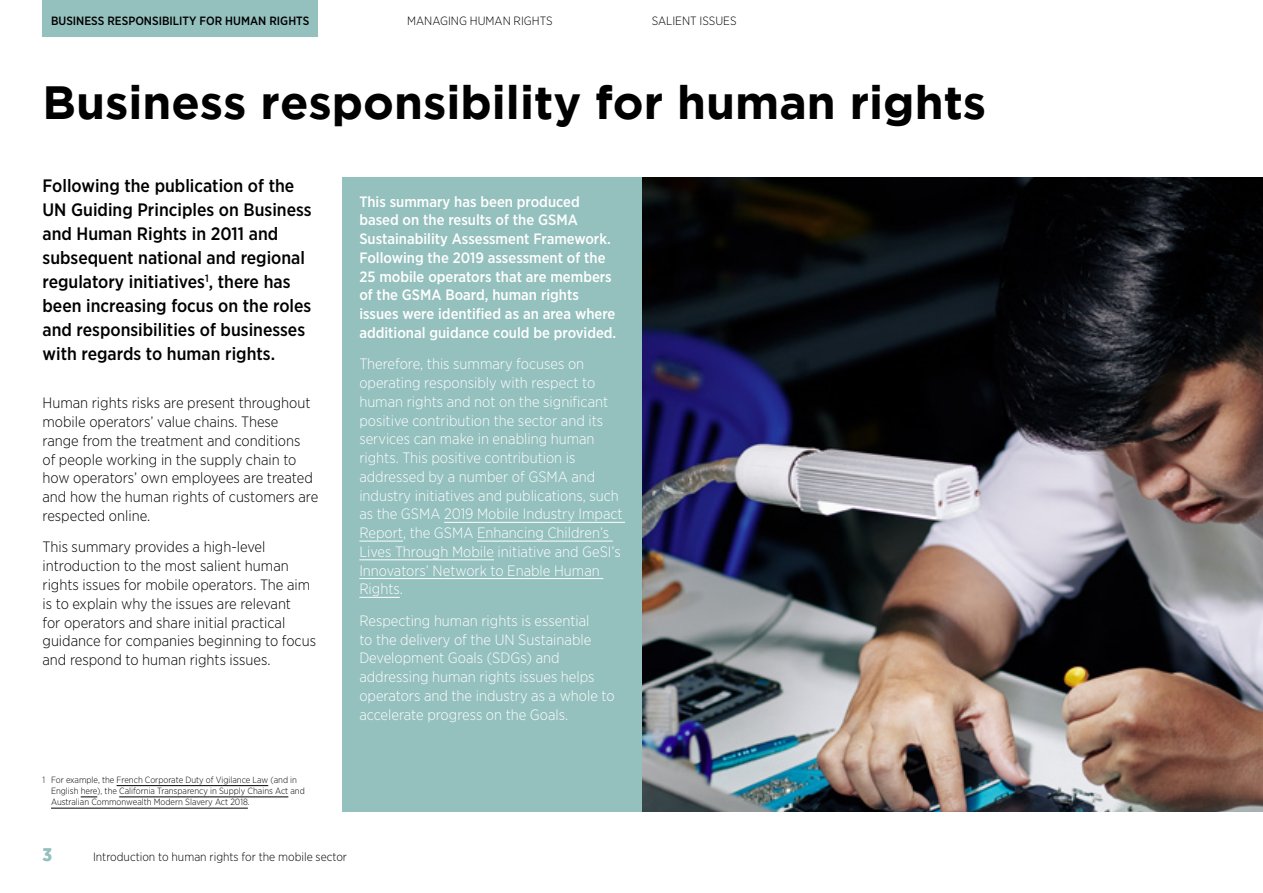
<style>
.page{position:relative;width:1263px;height:893px;background:#fff}
.page>*{position:absolute;margin:0;border:0;box-sizing:border-box;transform-origin:0 0}
.new_heading_level_H1{font:700 46.5px "Gotham";color:#000}
.Introduction{font:500 18px/24px "Gotham Narrow";color:#000}
.t1{font:700 18px "Gotham Narrow";color:#94c0be}
.Bodycopy_-_white{font:300 15px/18.8px "Gotham Narrow";color:#fff}
.Bodycopy{font:300 15px/18.8px "Gotham Narrow";color:#000}
.Bodycopy_-_white-2{font:500 15px/18.8px "Gotham Narrow";color:#fff}
.t2{font:300 12px "Gotham Narrow";color:#000}
.t3{font:500 12px "Gotham Narrow";color:#000}
.Footnotes{font:300 9px/11.2px "Gotham Narrow";color:#000}
</style>
<div class="page">
<img style="left:642px;top:178px;width:621px;height:634px">
<hr style="left:117px;top:785px;width:151px;height:1px;background:#000">
<svg style="left:81px;top:797px;width:16px;height:1px"></svg>
<hr style="left:119px;top:797px;width:169px;height:1px;background:#000">
<hr style="left:51px;top:808px;width:197px;height:1px;background:#000">
<div style="left:342px;top:178px;width:300px;height:634px;background:#94c0be"></div>
<hr style="left:444px;top:522px;width:181px;height:1px;background:#fff">
<hr style="left:359px;top:541px;width:44px;height:1px;background:#fff">
<hr style="left:477px;top:541px;width:136px;height:1px;background:#fff">
<hr style="left:359px;top:559px;width:135px;height:1px;background:#fff">
<hr style="left:359px;top:578px;width:244px;height:1px;background:#fff">
<hr style="left:359px;top:597px;width:41px;height:1px;background:#fff">
<div style="left:43px;top:0;width:275px;height:36px;background:#94c0be"></div>
<p class="t3" style="left:51px;top:14px;width:260px">BUSINESS RESPONSIBILITY FOR HUMAN RIGHTS</p>
<p class="t2" style="left:407px;top:14px;width:147px">MANAGING HUMAN RIGHTS</p>
<p class="t2" style="left:652px;top:14px;width:86px">SALIENT ISSUES</p>
<p class="new_heading_level_H1" style="left:43px;top:76px;width:945px">Business responsibility for human rights</p>
<p class="Introduction" style="left:43px;top:173px;width:271px">Following the publication of the UN Guiding Principles on Business and Human Rights in 2011 and subsequent national and regional regulatory initiatives<sup>1</sup>, there has been increasing focus on the roles and responsibilities of businesses with regards to human rights.</p>
<p class="Bodycopy" style="left:43px;top:393px;width:277px">Human rights risks are present throughout mobile operators’ value chains. These range from the treatment and conditions<br>of people working in the supply chain to how operators’ own employees are treated and how the human rights of customers are respected online.</p>
<p class="Bodycopy" style="left:43px;top:537px;width:275px">This summary provides a high-level introduction to the most salient human rights issues for mobile operators. The aim is to explain why the issues are relevant<br>for operators and share initial practical guidance for companies beginning to focus and respond to human rights issues.</p>
<p class="Bodycopy_-_white-2" style="left:359px;top:192px;width:259px">This summary has been produced based on the results of the GSMA Sustainability Assessment Framework.<br>Following the 2019 assessment of the 25 mobile operators that are members of the GSMA Board, human rights issues were identified as an area where additional guidance could be provided.</p>
<p class="Bodycopy_-_white" style="left:359px;top:354px;width:265px">Therefore, this summary focuses on operating responsibly with respect to human rights and not on the significant positive contribution the sector and its services can make in enabling human rights. This positive contribution is addressed by a number of GSMA and industry initiatives and publications, such as the GSMA 2019 Mobile Industry Impact Report, the GSMA Enhancing Children’s Lives Through Mobile initiative and GeSI’s Innovators’ Network to Enable Human Rights.</p>
<p class="Bodycopy_-_white" style="left:359px;top:611px;width:257px">Respecting human rights is essential<br>to the delivery of the UN Sustainable Development Goals (SDGs) and addressing human rights issues helps operators and the industry as a whole to accelerate progress on the Goals.</p>
<p class="Footnotes" style="left:51px;top:774px;width:255px;text-indent:-9px">1 For example, the French Corporate Duty of Vigilance Law (and in<br>English here), the California Transparency in Supply Chains Act and<br>Australian Commonwealth Modern Slavery Act 2018.</p>
<p class="t1" style="left:43px;top:843px;width:11px">3</p>
<p class="t2" style="left:93px;top:849px;width:256px">Introduction to human rights for the mobile sector</p>
</div>
